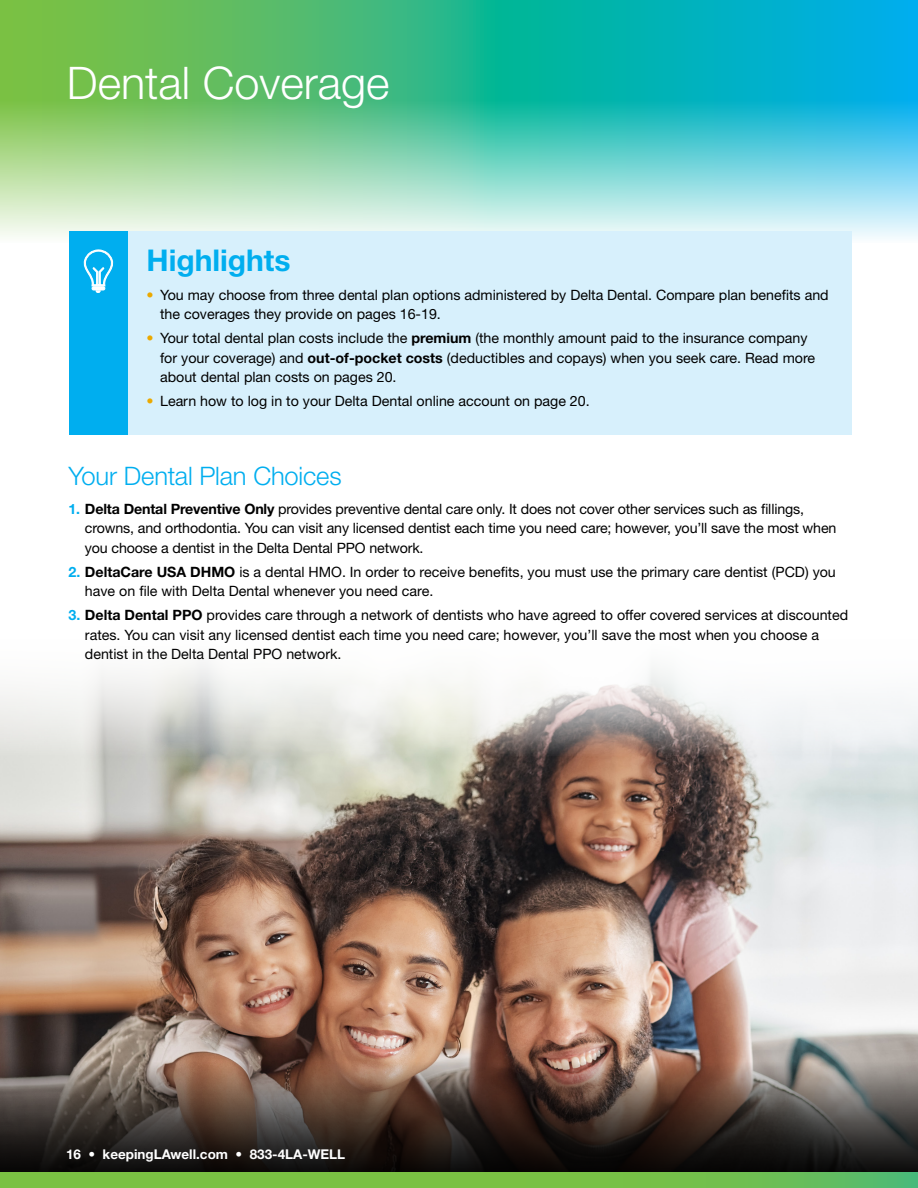
<style>
.page{position:relative;width:918px;height:1188px;background:#fff}
.page>*{position:absolute;margin:0;border:0;box-sizing:border-box;transform-origin:0 0}
.t1{font:300 45px "Helvetica Neue LT Std";color:#fff}
.t2{font:700 30px "Helvetica Neue LT Std";color:#00aeef}
.t3{font:300 25.5px "Helvetica Neue LT Std";letter-spacing:-.01em;color:#00aeef}
.t4{font:14.25px/19.5px "Helvetica Neue LT Std";color:#000}
.t5{font:700 13.5px "Helvetica Neue LT Std";color:#fff}
.s1{color:#eba900}
.s2{font-weight:700}
.s3{font-weight:700;color:#00aeef}
</style>
<div class="page">
<img style="left:0;top:663px;width:917px;height:388px">
<img style="left:917px;top:706px;width:1px;height:345px">
<svg style="left:0;top:1051px;width:918px;height:122px;background:#50423a"></svg>
<svg style="left:0;top:1173px;width:918px;height:15px;background:#73bf4a"></svg>
<img style="left:0;top:0;width:918px;height:243px">
<div style="left:69px;top:231px;width:782px;height:204px;background:#d7f0fc"></div>
<div style="left:69px;top:231px;width:58px;height:204px;background:#00aeef"></div>
<svg style="left:83px;top:250px;width:31px;height:43px"></svg>
<h1 class="t1" style="left:67px;top:55px;width:324px">Dental Coverage</h1>
<h2 class="t2" style="left:147px;top:242px;width:146px">Highlights</h2>
<p class="t4" style="left:160px;top:285px;width:670px;text-indent:-13px"><span class="s1">•</span> You may choose from three dental plan options administered by Delta Dental. Compare plan benefits and the coverages they provide on pages 16-19.</p>
<p class="t4" style="left:160px;top:328px;width:657px;text-indent:-13px"><span class="s1">•</span> Your total dental plan costs include the <span class="s2">premium</span> (the monthly amount paid to the insurance company for your coverage) and <span class="s2">out-of-pocket costs</span> (deductibles and copays) when you seek care. Read more about dental plan costs on pages 20.</p>
<p class="t4" style="left:147px;top:391px;width:445px"><span class="s1">•</span> Learn how to log in to your Delta Dental online account on page 20.</p>
<h3 class="t3" style="left:68px;top:460px;width:275px">Your Dental Plan Choices</h3>
<p class="t4" style="left:85px;top:499px;width:753px;text-indent:-17px"><span class="s3">1.</span> <span class="s2">Delta Dental Preventive Only</span> provides preventive dental care only. It does not cover other services such as fillings, crowns, and orthodontia. You can visit any licensed dentist each time you need care; however, you’ll save the most when you choose a dentist in the Delta Dental PPO network.</p>
<p class="t4" style="left:85px;top:562px;width:752px;text-indent:-17px"><span class="s3">2.</span> <span class="s2">DeltaCare USA DHMO</span> is a dental HMO. In order to receive benefits, you must use the primary care dentist (PCD) you have on file with Delta Dental whenever you need care.</p>
<p class="t4" style="left:85px;top:605px;width:765px;text-indent:-17px"><span class="s3">3.</span> <span class="s2">Delta Dental PPO</span> provides care through a network of dentists who have agreed to offer covered services at discounted rates. You can visit any licensed dentist each time you need care; however, you’ll save the most when you choose a dentist in the Delta Dental PPO network.</p>
<p class="t5" style="left:66px;top:1145px;width:281px">16 • keepingLAwell.com • 833-4LA-WELL</p>
</div>
